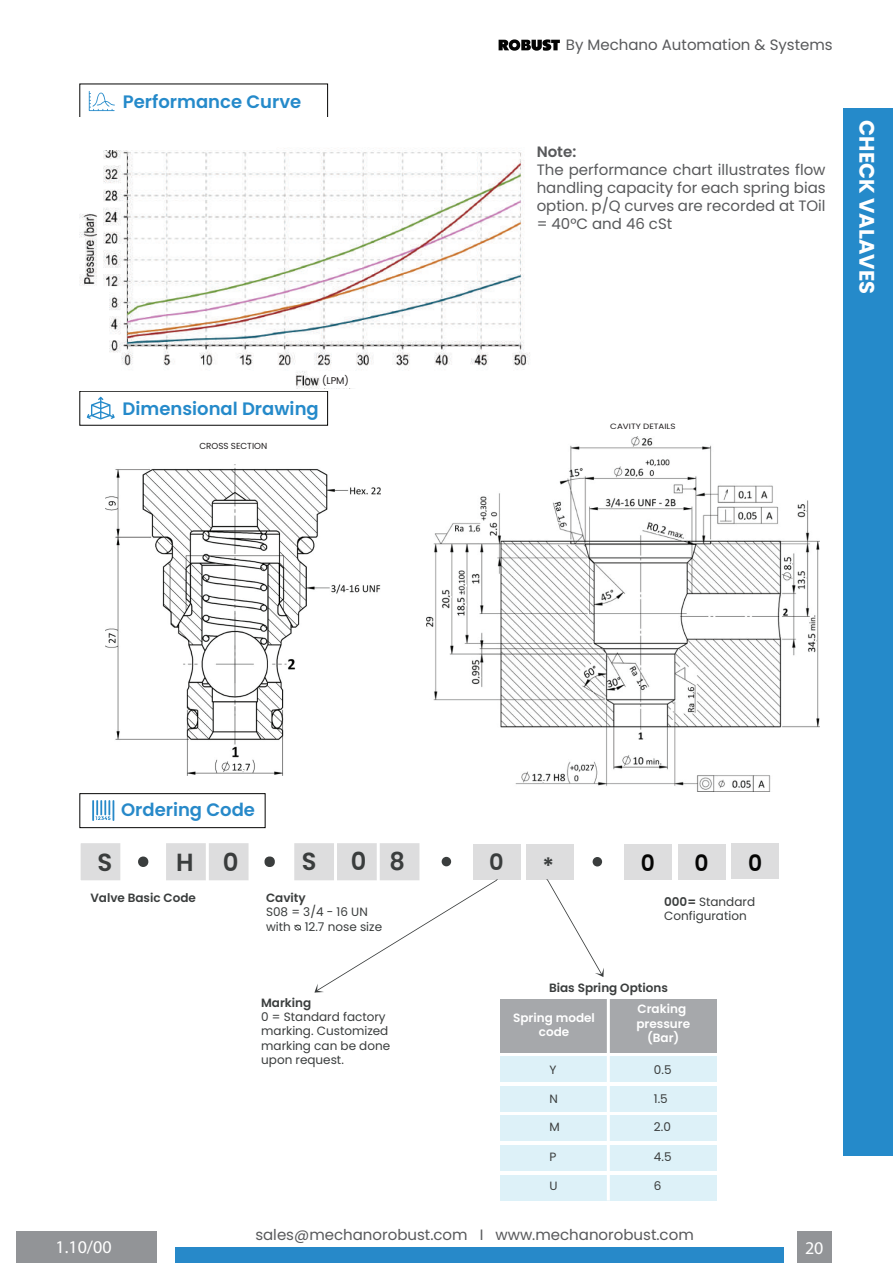
<style>
.page{position:relative;width:893px;height:1263px;background:#fff}
.page>*{position:absolute;margin:0;border:0;box-sizing:border-box;transform-origin:0 0}
.t1{font:600 24.75px "Poppins";color:#3a3d3d}
.t2{font:600 22.5px "Poppins";color:#050504}
.t3{font:600 22.5px "Poppins";color:#3a3d3d}
.t4{font:700 21px "Poppins";color:#fff}
.t5{font:600 18px "Poppins";color:#258aca}
.t6{font:600 18px "Poppins";color:#2789c9}
.t7{font:18px "Myriad Pro";color:#fff}
.t8{font:15px/18px "Poppins";color:#58595b;text-align:justify}
.t9{font:600 15px "Poppins";color:#58595b}
.t10{font:12px/14.4px "Poppins";color:#3a3d3d}
.t11{font:600 12px "Poppins";color:#3a3d3d}
.t12{font:600 12px/14.4px "Poppins";color:#fff;text-align:center}
.t13{font:9.75px "Poppins";color:#231f20}
.t14{font:8.7px "Poppins";color:#231f20}
.t15{font:7.65px "Poppins";color:#231f20;scale:1.14 1}
.s1{font-weight:600}
</style>
<div class="page">
<svg style="left:87px;top:397px;width:28px;height:22px"></svg>
<div style="left:79px;top:793px;width:186px;height:35px;border:1px solid #050504"></div>
<svg style="left:92px;top:800px;width:22px;height:21px"></svg>
<div style="left:473px;top:844px;width:48px;height:35px;background:#ddddde"></div>
<div style="left:526px;top:844px;width:47px;height:35px;background:#ddddde"></div>
<svg style="left:294px;top:925px;width:7px;height:5px"></svg>
<div style="left:442px;top:857px;width:9px;height:9px;background:#3a3d3d;border-radius:50%"></div>
<div style="left:593px;top:857px;width:9px;height:9px;background:#3a3d3d;border-radius:50%"></div>
<svg style="left:546px;top:879px;width:58px;height:98px"></svg>
<svg style="left:314px;top:879px;width:184px;height:113px"></svg>
<div style="left:500px;top:1000px;width:217px;height:53px;background:#a6a8ab"></div>
<div style="left:500px;top:1057px;width:217px;height:25px;background:#ddf1f8"></div>
<div style="left:500px;top:1086px;width:217px;height:25px;background:#ddf1f8"></div>
<div style="left:500px;top:1116px;width:217px;height:25px;background:#ddf1f8"></div>
<div style="left:500px;top:1145px;width:217px;height:26px;background:#ddf1f8"></div>
<div style="left:500px;top:1175px;width:217px;height:25px;background:#ddf1f8"></div>
<hr style="left:607px;top:994px;width:3px;height:206px;background:#fff">
<svg style="left:499px;top:39px;width:61px;height:12px"></svg>
<div style="left:175px;top:1247px;width:609px;height:15px;background:#2789c9"></div>
<div style="left:797px;top:1231px;width:34px;height:32px;background:#929497"></div>
<div style="left:16px;top:1231px;width:141px;height:32px;background:#929497"></div>
<svg style="left:89px;top:91px;width:26px;height:20px"></svg>
<img style="left:105px;top:464px;width:276px;height:311px">
<img style="left:426px;top:437px;width:393px;height:354px">
<img style="left:80px;top:148px;width:450px;height:241px">
<div style="left:843px;top:108px;width:50px;height:1047px;background:#258aca"></div>
<div style="left:83px;top:123px;width:193px;height:27px;background:#fff"></div>
<div style="left:78px;top:840px;width:347px;height:43px;background:#ddddde;border:3px solid #fff"></div>
<hr style="left:419px;top:842px;width:3px;height:40px;background:#fff">
<hr style="left:377px;top:842px;width:3px;height:40px;background:#fff">
<hr style="left:334px;top:842px;width:3px;height:40px;background:#fff">
<hr style="left:291px;top:842px;width:3px;height:40px;background:#fff">
<hr style="left:249px;top:842px;width:3px;height:40px;background:#fff">
<hr style="left:206px;top:842px;width:3px;height:40px;background:#fff">
<hr style="left:163px;top:842px;width:3px;height:40px;background:#fff">
<hr style="left:120px;top:842px;width:3px;height:40px;background:#fff">
<div style="left:122px;top:838px;width:42px;height:47px;background:#fff"></div>
<div style="left:250px;top:838px;width:42px;height:47px;background:#fff"></div>
<div style="left:138px;top:856px;width:10px;height:11px;background:#3a3d3d;border-radius:5px"></div>
<div style="left:265px;top:856px;width:10px;height:11px;background:#3a3d3d;border-radius:5px"></div>
<div style="left:678px;top:844px;width:47px;height:35px;background:#ddddde"></div>
<div style="left:624px;top:844px;width:48px;height:35px;background:#ddddde"></div>
<div style="left:731px;top:844px;width:48px;height:35px;background:#ddddde"></div>
<div style="left:320px;top:371px;width:41px;height:17px;background:#fff"></div>
<svg style="left:653px;top:466px;width:4px;height:4px"></svg>
<svg style="left:636px;top:684px;width:3px;height:4px"></svg>
<p class="t5" style="left:123px;top:91px;width:180px">Performance Curve</p>
<p class="t13" style="left:322px;top:375px;width:28px">(LPM)</p>
<p class="t5" style="left:123px;top:399px;width:198px">Dimensional Drawing</p>
<p class="t14" style="left:199px;top:441px;width:69px">CROSS SECTION</p>
<p class="t8" style="left:566px;top:36px;width:268px">By Mechano Automation &amp; Systems</p>
<p class="t9" style="left:537px;top:143px;width:41px">Note:</p>
<p class="t8" style="left:537px;top:161px;width:290px">The performance chart illustrates flow handling capacity for each spring bias option. p/Q curves are recorded at TOil = 40°C and 46 cSt</p>
<h3 class="t4" style="left:879px;top:120px;width:175px;rotate:90deg">CHECK VALAVES</h3>
<p class="t15" style="left:610px;top:422px;width:59px">CAVITY DETAILS</p>
<p class="t6" style="left:121px;top:799px;width:135px">Ordering Code</p>
<h1 class="t1" style="left:98px;top:848px;width:16px">S</h1>
<h1 class="t1" style="left:176px;top:848px;width:64px">H 0</h1>
<h1 class="t1" style="left:302px;top:847px;width:16px">S</h1>
<h1 class="t1" style="left:351px;top:847px;width:56px">0 8</h1>
<h2 class="t2" style="left:641px;top:850px;width:16px">0</h2>
<h2 class="t2" style="left:694px;top:850px;width:16px">0</h2>
<h2 class="t2" style="left:748px;top:850px;width:16px">0</h2>
<h2 class="t3" style="left:489px;top:849px;width:16px">0</h2>
<h2 class="t3" style="left:542px;top:853px;width:13px">*</h2>
<p class="t11" style="left:90px;top:891px;width:107px">Valve Basic Code</p>
<p class="t11" style="left:266px;top:891px;width:41px">Cavity</p>
<p class="t10" style="left:266px;top:905px;width:118px">S08 = 3/4 - 16 UN with 12.7 nose size</p>
<p class="t10" style="left:664px;top:895px;width:92px"><span class="s1">000=</span> Standard<br>Configuration</p>
<p class="t11" style="left:261px;top:995px;width:52px">Marking</p>
<p class="t10" style="left:261px;top:1009px;width:131px">0 = Standard factory marking. Customized marking can be done upon request.</p>
<p class="t11" style="left:549px;top:981px;width:120px">Bias Spring Options</p>
<p class="t12" style="left:513px;top:1011px;width:83px">Spring model code</p>
<p class="t12" style="left:636px;top:1002px;width:55px">Craking pressure (Bar)</p>
<p class="t10" style="left:550px;top:1062px;width:9px">Y</p>
<p class="t10" style="left:550px;top:1092px;width:10px">N</p>
<p class="t10" style="left:550px;top:1119px;width:12px">M</p>
<p class="t10" style="left:654px;top:1062px;width:19px">0.5</p>
<p class="t10" style="left:654px;top:1092px;width:15px">1.5</p>
<p class="t10" style="left:654px;top:1119px;width:18px">2.0</p>
<p class="t10" style="left:550px;top:1149px;width:8px">P</p>
<p class="t10" style="left:654px;top:1149px;width:19px">4.5</p>
<p class="t10" style="left:550px;top:1179px;width:10px">U</p>
<p class="t10" style="left:654px;top:1179px;width:9px">6</p>
<p class="t8" style="left:255px;top:1225px;width:440px">sales@mechanorobust.com I www.mechanorobust.com</p>
<p class="t7" style="left:56px;top:1236px;width:58px">1.10/00</p>
<p class="t7" style="left:805px;top:1237px;width:20px">20</p>
</div>
